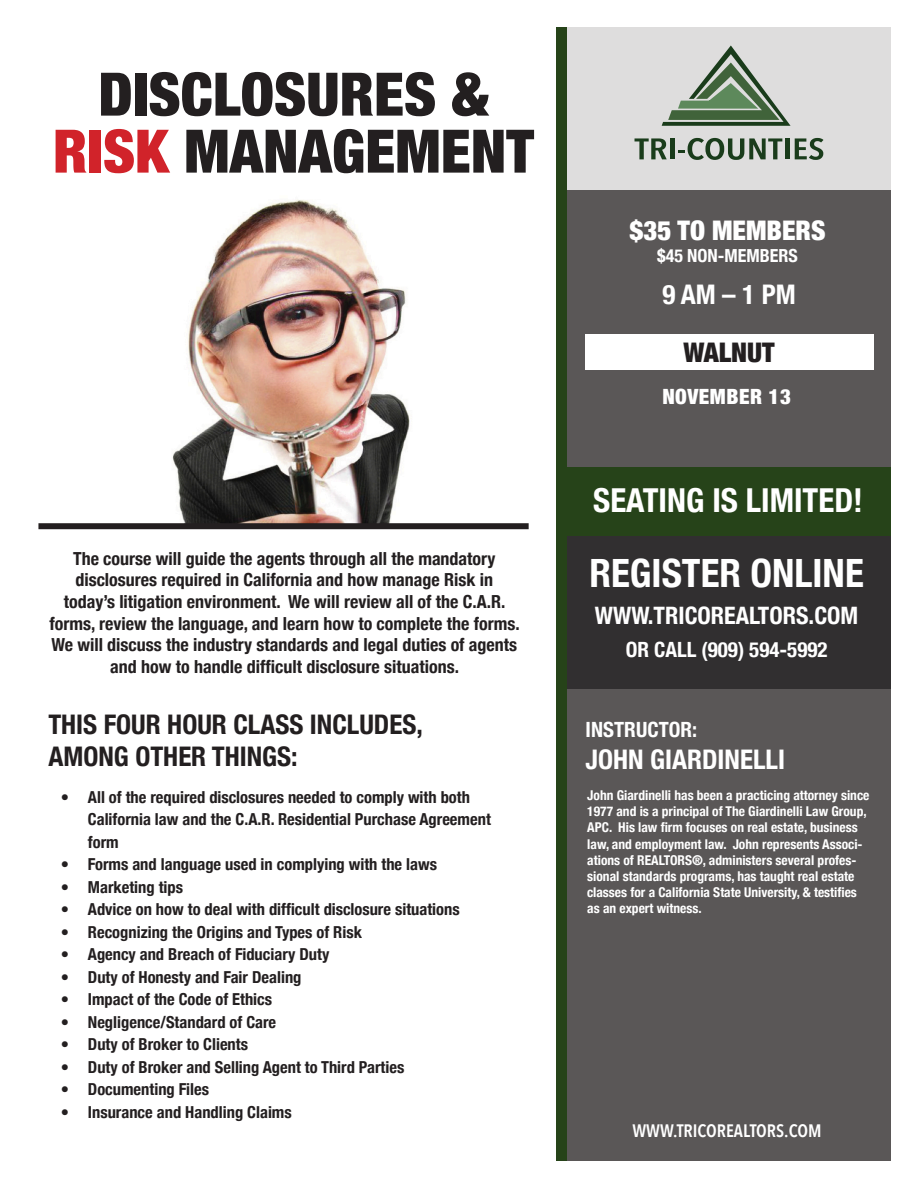
<style>
.page{position:relative;width:918px;height:1188px;background:#fff}
.page>*{position:absolute;margin:0;border:0;box-sizing:border-box;transform-origin:0 0}
.t1{font:900 condensed 60px "Helvetica Neue";color:#231f20}
.t2{font:700 condensed 39px "Helvetica Neue";color:#fff}
.t3{font:700 condensed 33px "Helvetica Neue";color:#fff}
.t4{font:700 condensed 27px "Helvetica Neue";color:#231f20}
.t5{font:700 condensed 27px "Helvetica Neue";color:#fff}
.t6{font:900 condensed 27px "Helvetica Neue";color:#fff}
.t7{font:900 condensed 27px "Helvetica Neue";color:#231f20}
.t8{font:700 condensed 24px "Helvetica Neue";color:#fff}
.t9{font:700 condensed 21px "Helvetica Neue";color:#fff}
.t10{font:900 condensed 21px "Helvetica Neue";letter-spacing:.025em;color:#fff}
.t11{font:700 condensed 18px/21.6px "Helvetica Neue";color:#231f20;text-align:center}
.t12{font:600 18px "Avenir Next Condensed";color:#fff}
.t13{font:700 condensed 18px "Helvetica Neue";color:#fff}
.t14{font:700 condensed 16.5px/22.5px "Helvetica Neue";color:#231f20}
.t15{font:700 condensed 13.5px/16.2px "Helvetica Neue";color:#fff}
.s1{color:#d1232a}
</style>
<div class="page">
<img style="left:172px;top:199px;width:238px;height:324px">
<div style="left:38px;top:523px;width:491px;height:6px;background:#231f20"></div>
<div style="left:567px;top:27px;width:324px;height:1134px;background:#5a5757"></div>
<div style="left:556px;top:27px;width:11px;height:1134px;background:#264319"></div>
<div style="left:567px;top:535px;width:324px;height:154px;background:#312f30"></div>
<div style="left:567px;top:468px;width:324px;height:68px;background:#264319"></div>
<div style="left:585px;top:334px;width:288px;height:36px;background:#fff"></div>
<div style="left:567px;top:27px;width:324px;height:163px;background:#dedddd"></div>
<svg style="left:635px;top:138px;width:32px;height:21px"></svg>
<div style="left:670px;top:138px;width:5px;height:21px;background:#1a3c1b"></div>
<svg style="left:679px;top:138px;width:103px;height:22px"></svg>
<hr style="left:785px;top:138px;width:4px;height:21px;background:#1a3c1b">
<svg style="left:795px;top:138px;width:28px;height:22px"></svg>
<svg style="left:662px;top:45px;width:129px;height:81px"></svg>
<p class="t1" style="left:98px;top:45px;width:392px">DISCLOSURES &amp;</p>
<p class="t1" style="left:53px;top:102px;width:483px"><span class="s1">RISK</span> MANAGEMENT</p>
<p class="t11" style="left:73px;top:546px;width:424px">The course will guide the agents through all the mandatory</p>
<p class="t11" style="left:76px;top:568px;width:419px">disclosures required in California and how manage Risk in</p>
<p class="t11" style="left:49px;top:590px;width:472px">today’s litigation environment. We will review all of the C.A.R. forms, review the language, and learn how to complete the forms.<br>We will discuss the industry standards and legal duties of agents and how to handle difficult disclosure situations.</p>
<p class="t4" style="left:48px;top:702px;width:376px">THIS FOUR HOUR CLASS INCLUDES,</p>
<p class="t4" style="left:48px;top:734px;width:251px">AMONG OTHER THINGS:</p>
<p class="t14" style="left:88px;top:784px;width:405px;text-indent:-27px">• All of the required disclosures needed to comply with both<br>California law and the C.A.R. Residential Purchase Agreement form</p>
<p class="t14" style="left:61px;top:852px;width:378px">• Forms and language used in complying with the laws</p>
<p class="t14" style="left:61px;top:874px;width:124px">• Marketing tips</p>
<p class="t14" style="left:61px;top:897px;width:400px">• Advice on how to deal with difficult disclosure situations</p>
<p class="t14" style="left:61px;top:919px;width:303px">• Recognizing the Origins and Types of Risk</p>
<p class="t14" style="left:61px;top:942px;width:270px">• Agency and Breach of Fiduciary Duty</p>
<p class="t14" style="left:61px;top:964px;width:242px">• Duty of Honesty and Fair Dealing</p>
<p class="t14" style="left:61px;top:987px;width:213px">• Impact of the Code of Ethics</p>
<p class="t14" style="left:61px;top:1009px;width:217px">• Negligence/Standard of Care</p>
<p class="t14" style="left:61px;top:1032px;width:189px">• Duty of Broker to Clients</p>
<p class="t14" style="left:61px;top:1054px;width:345px">• Duty of Broker and Selling Agent to Third Parties</p>
<p class="t14" style="left:61px;top:1077px;width:150px">• Documenting Files</p>
<p class="t14" style="left:61px;top:1099px;width:232px">• Insurance and Handling Claims</p>
<p class="t6" style="left:629px;top:208px;width:198px">$35 TO MEMBERS</p>
<p class="t13" style="left:657px;top:240px;width:142px">$45 NON-MEMBERS</p>
<p class="t5" style="left:662px;top:272px;width:135px">9 AM – 1 PM</p>
<p class="t7" style="left:683px;top:330px;width:93px">WALNUT</p>
<p class="t10" style="left:662px;top:379px;width:130px">NOVEMBER 13</p>
<p class="t3" style="left:593px;top:473px;width:271px">SEATING IS LIMITED!</p>
<p class="t2" style="left:590px;top:541px;width:276px">REGISTER ONLINE</p>
<p class="t8" style="left:595px;top:596px;width:265px">WWW.TRICOREALTORS.COM</p>
<p class="t9" style="left:626px;top:633px;width:203px">OR CALL (909) 594-5992</p>
<p class="t9" style="left:586px;top:712px;width:113px">INSTRUCTOR:</p>
<p class="t5" style="left:586px;top:737px;width:201px">JOHN GIARDINELLI</p>
<p class="t15" style="left:587px;top:786px;width:284px">John Giardinelli has been a practicing attorney since 1977 and is a principal of The Giardinelli Law Group, APC. His law firm focuses on real estate, business law, and employment law. John represents Associ&shy;ations of REALTORS®, administers several profes&shy;sional standards programs, has taught real estate classes for a California State University, &amp; testifies as an expert witness.</p>
<p class="t12" style="left:632px;top:1115px;width:190px">WWW.TRICOREALTORS.COM</p>
</div>
